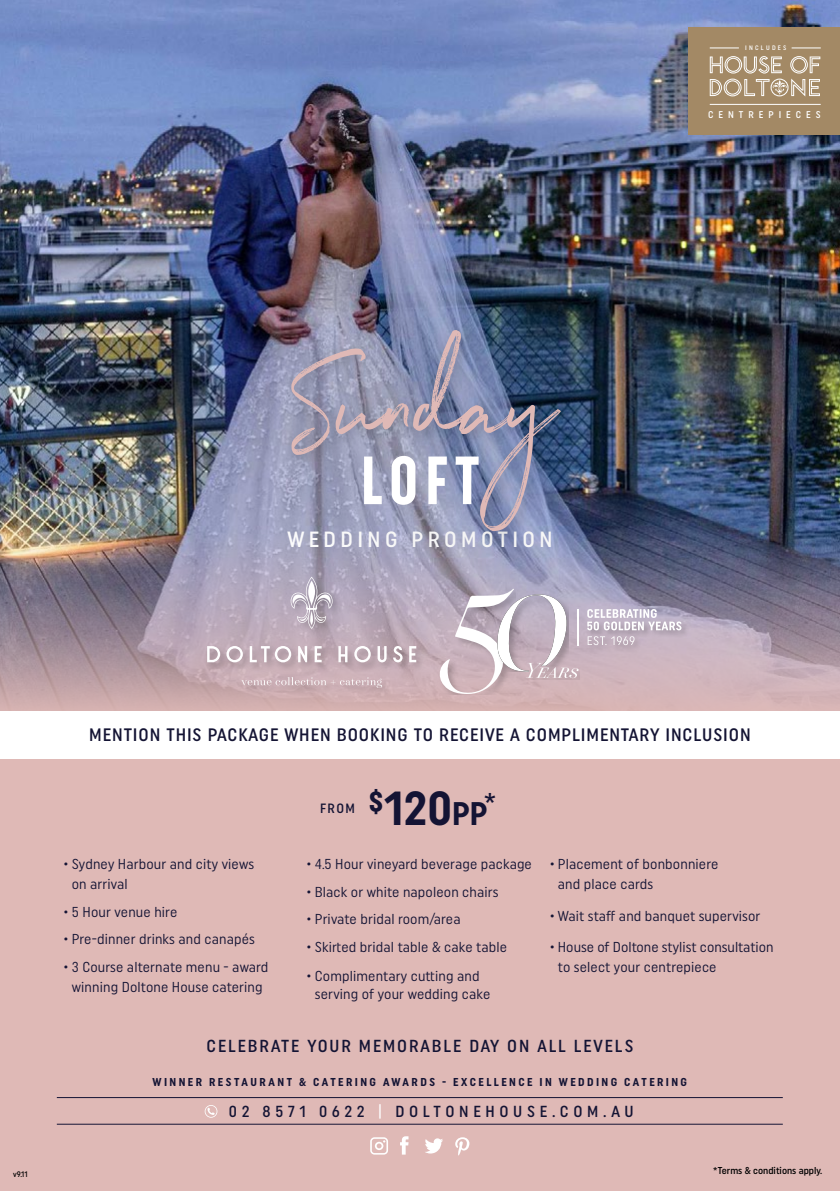
<style>
.page{position:relative;width:840px;height:1191px;background:#fff}
.page>*{position:absolute;margin:0;border:0;box-sizing:border-box;transform-origin:0 0}
.t1{font:700 extra-condensed 68px "Uniform";color:#fff}
.t2{font:700 47.8px "Uniform Condensed";color:#141434}
.t3{font:500 28.6px "Uniform Condensed";color:#141434}
.t4{font:500 22px "Uniform Condensed";letter-spacing:.2em;color:#fff}
.t5{font:500 18px "Uniform Condensed";letter-spacing:.05em;color:#141434}
.t6{font:500 17.4px "Uniform Condensed";letter-spacing:.11em;color:#141434}
.t7{font:500 16px "Uniform Condensed";letter-spacing:.29em;color:#141434}
.t8{font:14.4px/20px "Uniform Condensed";letter-spacing:.01em;color:#141434}
.t9{font:500 13.4px "Uniform Condensed";color:#141434}
.t10{font:700 11.4px "Uniform Condensed";letter-spacing:.21em;color:#141434}
.t11{font:500 10px "Uniform Condensed";color:#000}
.t12{font:500 9.8px "Uniform Condensed";letter-spacing:.51em;color:#fff}
.t13{font:500 8px "Uniform Condensed";color:#000}
.t14{font:500 6.4px "Uniform Condensed";letter-spacing:.35em;color:#fff}
.s1{font-size:32.6px}
.s2{color:#fff}
</style>
<div class="page">
<div style="left:0;top:759px;width:839px;height:432px;background:#dfb9b6"></div>
<img style="left:0;top:0;width:839px;height:530px">
<svg style="left:0;top:530px;width:839px;height:181px;background:#a39099"></svg>
<hr style="left:57px;top:1097px;width:725px;height:1px;background:#141434">
<hr style="left:57px;top:1123px;width:725px;height:1px;background:#141434">
<svg style="left:204px;top:1105px;width:13px;height:12px"></svg>
<svg style="left:400px;top:1136px;width:8px;height:18px"></svg>
<svg style="left:424px;top:1138px;width:19px;height:15px"></svg>
<svg style="left:455px;top:1137px;width:14px;height:18px"></svg>
<svg style="left:370px;top:1137px;width:18px;height:17px"></svg>
<div style="left:688px;top:28px;width:151px;height:107px;background:#a38965"></div>
<svg style="left:709px;top:56px;width:110px;height:40px"></svg>
<svg style="left:791px;top:48px;width:29px;height:1px"></svg>
<hr style="left:709px;top:104px;width:111px;height:1px;background:#fff">
<svg style="left:709px;top:48px;width:29px;height:1px"></svg>
<img style="left:144px;top:192px;width:551px;height:475px">
<svg style="left:290px;top:330px;width:270px;height:201px;background:#858ba7"></svg>
<div style="left:206px;top:575px;width:220px;height:122px;background:#000;opacity:.21"></div>
<svg style="left:207px;top:577px;width:209px;height:111px;background:#bfaebb"></svg>
<div style="left:586px;top:635px;width:55px;height:18px;background:#c2afbc"></div>
<svg style="left:587px;top:639px;width:47px;height:6px"></svg>
<div style="left:586px;top:621px;width:103px;height:18px;background:#000;opacity:.21"></div>
<svg style="left:587px;top:609px;width:94px;height:21px"></svg>
<div style="left:525px;top:661px;width:54px;height:18px;background:#000;opacity:.21"></div>
<svg style="left:438px;top:589px;width:140px;height:105px"></svg>
<p class="t14" style="left:744px;top:44px;width:43px">INCLUDES</p>
<p class="t12" style="left:707px;top:109px;width:114px">CENTREPIECES</p>
<h1 class="t1" style="left:360px;top:441px;width:120px">LOFT</h1>
<h3 class="t4" style="left:287px;top:526px;width:266px">WEDDING PROMOTION</h3>
<p class="t13" style="left:13px;top:1169px;width:16px">v9.11</p>
<p class="t5" style="left:89px;top:724px;width:662px">MENTION THIS PACKAGE WHEN BOOKING TO RECEIVE A COMPLIMENTARY INCLUSION</p>
<p class="t8" style="left:72px;top:854px;width:184px;text-indent:-8px">• Sydney Harbour and city views on arrival</p>
<p class="t8" style="left:64px;top:901px;width:115px">• 5 Hour venue hire</p>
<p class="t8" style="left:64px;top:929px;width:192px">• Pre-dinner drinks and canapés</p>
<p class="t8" style="left:64px;top:956px;width:206px;text-align:center">• 3 Course alternate menu - award winning Doltone House catering</p>
<p class="t9" style="left:320px;top:800px;width:36px">FROM</p>
<h2 class="t2" style="left:368px;top:779px;width:120px">$120<span class="s1">PP</span></h2>
<h3 class="t3" style="left:483px;top:785px;width:14px">*</h3>
<p class="t8" style="left:307px;top:854px;width:226px">• 4.5 Hour vineyard beverage package</p>
<p class="t8" style="left:307px;top:881px;width:193px">• Black or white napoleon chairs</p>
<p class="t8" style="left:307px;top:909px;width:155px">• Private bridal room/area</p>
<p class="t8" style="left:307px;top:936px;width:201px">• Skirted bridal table &amp; cake table</p>
<p class="t8" style="left:315px;top:966px;width:177px;line-height:18px;text-indent:-8px">• Complimentary cutting and serving of your wedding cake</p>
<p class="t8" style="left:557px;top:854px;width:162px;text-indent:-8px">• Placement of bonbonniere and place cards</p>
<p class="t8" style="left:549px;top:905px;width:212px">• Wait staff and banquet supervisor</p>
<p class="t8" style="left:557px;top:936px;width:217px;text-indent:-8px">• House of Doltone stylist consultation to select your centrepiece</p>
<p class="t6" style="left:206px;top:1035px;width:428px">CELEBRATE YOUR MEMORABLE DAY ON ALL LEVELS</p>
<p class="t10" style="left:152px;top:1075px;width:536px">WINNER RESTAURANT &amp; CATERING AWARDS - EXCELLENCE IN WEDDING CATERING</p>
<p class="t7" style="left:229px;top:1101px;width:406px">02 8571 0622 <span class="s2">|</span> DOLTONEHOUSE.COM.AU</p>
<p class="t11" style="left:712px;top:1164px;width:110px">*Terms &amp; conditions apply.</p>
</div>
